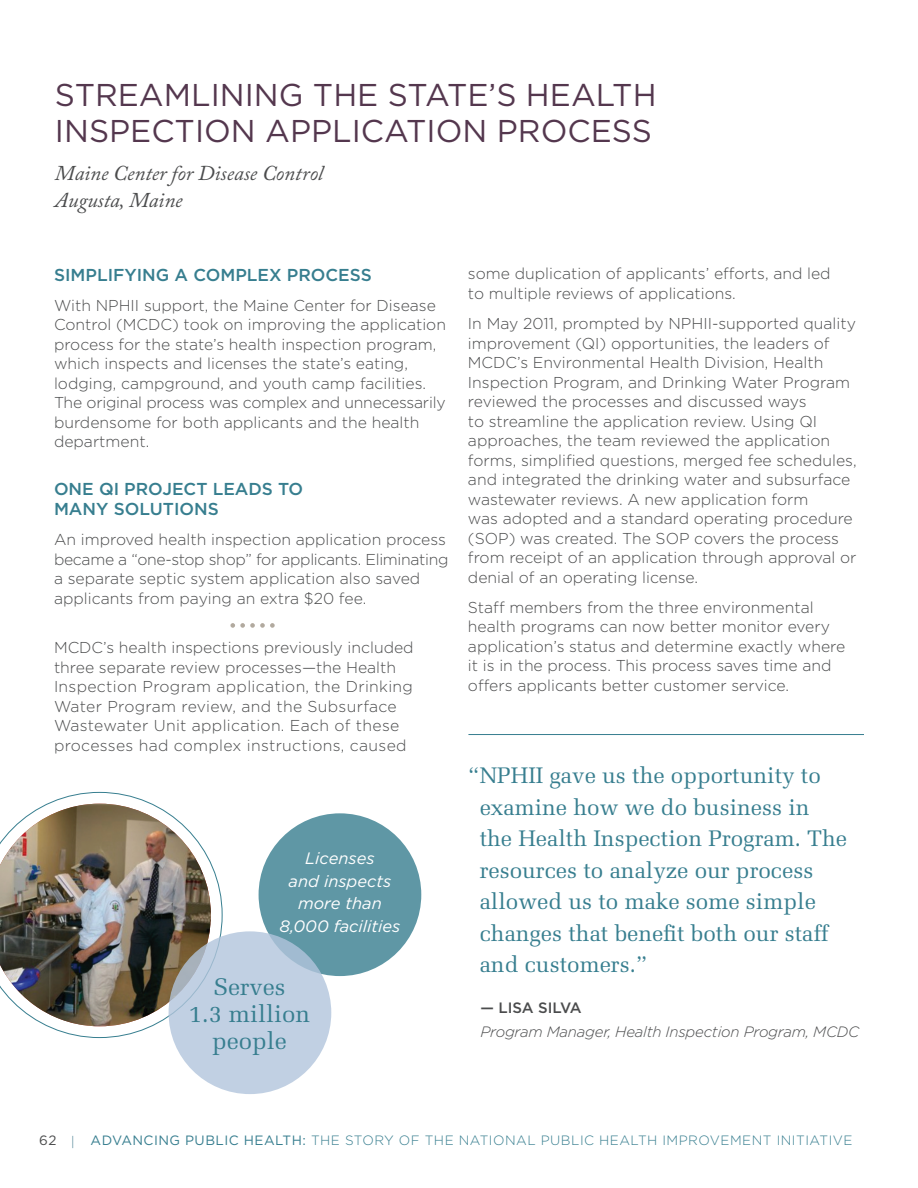
<style>
.page{position:relative;width:918px;height:1188px;background:#fff}
.page>*{position:absolute;margin:0;border:0;box-sizing:border-box;transform-origin:0 0}
.t1{font:31.5px/36px "Gotham";color:#54374e}
.t2{font:24px/27px "Melior";color:#377e8f;text-align:center}
.t3{font:22.5px/31.5px "Melior";color:#377e8f}
.t4{font:italic 21px/27px "Adobe Caslon Pro";color:#4b4c4d}
.t5{font:500 17.25px/20.2px "Gotham";color:#377e8f}
.t6{font:italic 16.5px/22.5px "Gotham";color:#fff;text-align:center}
.t7{font:300 15.75px/19.5px "Gotham";color:#4b4c4d}
.t8{font:300 15.75px/19.5px "Gotham";letter-spacing:.02em;color:#4b4c4d}
.t9{font:italic 300 15px "Gotham";letter-spacing:-.015em;color:#4b4c4d}
.t10{font:500 15px "Gotham";color:#4b4c4d}
.t11{font:300 13.5px "Gotham";letter-spacing:.035em;color:#377e8f}
.s1{font-weight:400;color:#4b4c4d}
.s2{font-family:"Adobe Caslon Pro";font-weight:400;font-style:italic;font-size:12px;color:#5b8c9c}
.s3{font-weight:400}
</style>
<div class="page">
<hr style="left:468px;top:734px;width:396px;height:1px;background:#377e8f">
<svg style="left:230px;top:623px;width:45px;height:5px"></svg>
<div style="left:259px;top:813px;width:162px;height:163px;background:#5f97a5;border-radius:50%"></div>
<svg style="left:46px;top:792px;width:177px;height:246px"></svg>
<img style="left:0;top:804px;width:211px;height:222px">
<svg style="left:169px;top:931px;width:162px;height:163px;background:#bfcee1"></svg>
<h2 class="t1" style="left:55px;top:77px;width:603px">STREAMLINING THE STATE’S HEALTH<br>INSPECTION APPLICATION PROCESS</h2>
<p class="t4" style="left:55px;top:159px;width:270px">Maine Center for Disease Control<br>Augusta, Maine</p>
<h3 class="t5" style="left:54px;top:264px;width:319px">SIMPLIFYING A COMPLEX PROCESS</h3>
<p class="t7" style="left:54px;top:295px;width:393px">With NPHII support, the Maine Center for Disease Control (MCDC) took on improving the application process for the state’s health inspection program, which inspects and licenses the state’s eating, lodging, campground, and youth camp facilities.<br>The original process was complex and unnecessarily burdensome for both applicants and the health department.</p>
<h3 class="t5" style="left:54px;top:478px;width:251px">ONE QI PROJECT LEADS TO<br>MANY SOLUTIONS</h3>
<p class="t7" style="left:54px;top:530px;width:396px">An improved health inspection application process became a “one-stop shop” for applicants. Eliminating a separate septic system application also saved applicants from paying an extra $20 fee.</p>
<p class="t8" style="left:54px;top:638px;width:361px">MCDC’s health inspections previously included three separate review processes—the Health Inspection Program application, the Drinking Water Program review, and the Subsurface Wastewater Unit application. Each of these processes had complex instructions, caused</p>
<p class="t6" style="left:279px;top:847px;width:122px">Licenses<br>and inspects more than<br>8,000 facilities</p>
<p class="t2" style="left:189px;top:973px;width:123px">Serves<br>1.3 million people</p>
<p class="t7" style="left:468px;top:264px;width:364px">some duplication of applicants’ efforts, and led to multiple reviews of applications.</p>
<p class="t7" style="left:468px;top:314px;width:390px">In May 2011, prompted by NPHII-supported quality improvement (QI) opportunities, the leaders of MCDC’s Environmental Health Division, Health Inspection Program, and Drinking Water Program reviewed the processes and discussed ways<br>to streamline the application review. Using QI approaches, the team reviewed the application forms, simplified questions, merged fee schedules, and integrated the drinking water and subsurface wastewater reviews. A new application form<br>was adopted and a standard operating procedure (SOP) was created. The SOP covers the process from receipt of an application through approval or denial of an operating license.</p>
<p class="t7" style="left:468px;top:597px;width:379px">Staff members from the three environmental health programs can now better monitor every application’s status and determine exactly where it is in the process. This process saves time and offers applicants better customer service.</p>
<p class="t3" style="left:480px;top:760px;width:369px;text-indent:-11px">“NPHII gave us the opportunity to examine how we do business in the Health Inspection Program. The resources to analyze our process allowed us to make some simple changes that benefit both our staff and customers.”</p>
<p class="t10" style="left:480px;top:998px;width:103px">— LISA SILVA</p>
<p class="t9" style="left:480px;top:1022px;width:380px">Program Manager, Health Inspection Program, MCDC</p>
<p class="t11" style="left:39px;top:1132px;width:815px"><span class="s1">62</span> <span class="s2">|</span> <span class="s3">ADVANCING PUBLIC HEALTH:</span> THE STORY OF THE NATIONAL PUBLIC HEALTH IMPROVEMENT INITIATIVE</p>
</div>
